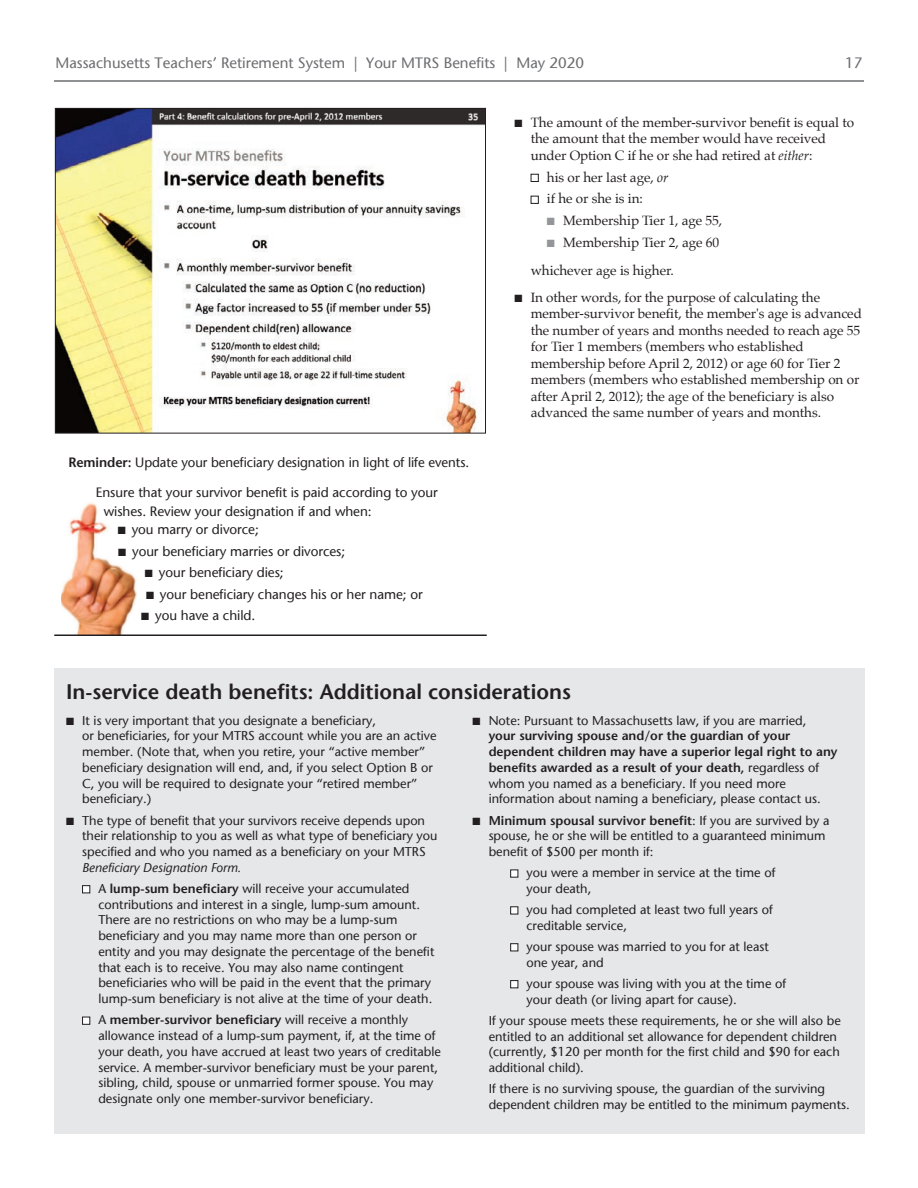
<style>
.page{position:relative;width:918px;height:1188px;background:#fff}
.page>*{position:absolute;margin:0;border:0;box-sizing:border-box;transform-origin:0 0}
.t1{font:600 21px "Stone Sans";color:#231f20}
.t2{font:15px "Stone Sans";color:#6c6d70}
.t3{font:13.5px/16.5px "Palatino";letter-spacing:-.005em;color:#231f20}
.t4{font:13.5px/18.8px "Stone Sans";letter-spacing:-.005em;color:#231f20}
.t5{font:12.75px/15.8px "Stone Sans";color:#231f20}
.s1{font-weight:600}
.s2{font-style:italic}
.s3{color:#fff}
.s4{color:#939598}
</style>
<div class="page">
<hr style="left:54px;top:80px;width:810px;height:2px;background:#6c6d70">
<img style="left:61px;top:503px;width:76px;height:131px">
<div style="left:54px;top:668px;width:810px;height:43px;background:#e6e7e9"></div>
<div style="left:54px;top:709px;width:810px;height:425px;background:#e6e7e9"></div>
<hr style="left:54px;top:634px;width:433px;height:2px;background:#231f20">
<img style="left:57px;top:110px;width:427px;height:322px">
<div style="left:55px;top:108px;width:431px;height:326px;border:1px solid #231f20"></div>
<p class="t2" style="left:55px;top:56px;width:530px">Massachusetts Teachers’ Retirement System | Your MTRS Benefits | May 2020</p>
<p class="t2" style="left:845px;top:56px;width:19px">17</p>
<p class="t4" style="left:68px;top:454px;width:402px"><span class="s1">Reminder:</span> Update your beneficiary designation in light of life events.</p>
<p class="t4" style="left:104px;top:484px;width:336px;text-indent:-8px">Ensure that your survivor benefit is paid according to your wishes. Review your designation if and when:</p>
<p class="t4" style="left:118px;top:521px;width:143px">■ you marry or divorce;</p>
<p class="t4" style="left:118px;top:543px;width:229px">■ your beneficiary marries or divorces;</p>
<p class="t4" style="left:145px;top:564px;width:140px">■ your beneficiary dies;</p>
<p class="t4" style="left:146px;top:586px;width:278px">■ your beneficiary changes his or her name; or</p>
<p class="t4" style="left:141px;top:607px;width:116px">■ you have a child.</p>
<p class="t3" style="left:531px;top:115px;width:325px;text-indent:-16px">■ The amount of the member-survivor benefit is equal to the amount that the member would have received under Option C if he or she had retired at <span class="s2">either</span>:</p>
<p class="t3" style="left:531px;top:170px;width:139px"><span class="s3">■</span> his or her last age, <span class="s2">or</span></p>
<p class="t3" style="left:531px;top:191px;width:114px"><span class="s3">■</span> if he or she is in:</p>
<p class="t3" style="left:547px;top:213px;width:177px"><span class="s4">■</span> Membership Tier 1, age 55,</p>
<p class="t3" style="left:547px;top:235px;width:174px"><span class="s4">■</span> Membership Tier 2, age 60</p>
<p class="t3" style="left:531px;top:263px;width:145px">whichever age is higher.</p>
<p class="t3" style="left:531px;top:290px;width:333px;text-indent:-16px">■ In other words, for the purpose of calculating the member-survivor benefit, the member's age is advanced the number of years and months needed to reach age 55 for Tier 1 members (members who established membership before April 2, 2012) or age 60 for Tier 2 members (members who established membership on or after April 2, 2012); the age of the beneficiary is also advanced the same number of years and months.</p>
<p class="t1" style="left:66px;top:683px;width:507px">In-service death benefits: Additional considerations</p>
<p class="t5" style="left:82px;top:713px;width:356px;text-indent:-16px">■ It is very important that you designate a beneficiary,<br>or beneficiaries, for your MTRS account while you are an active member. (Note that, when you retire, your “active member” beneficiary designation will end, and, if you select Option B or C, you will be required to designate your “retired member” beneficiary.)</p>
<p class="t5" style="left:82px;top:813px;width:357px;text-indent:-16px">■ The type of benefit that your survivors receive depends upon their relationship to you as well as what type of beneficiary you specified and who you named as a beneficiary on your MTRS <span class="s2">Beneficiary Designation Form.</span></p>
<p class="t5" style="left:98px;top:881px;width:338px;text-indent:-16px"><span class="s3">■</span> A <span class="s1">lump-sum beneficiary</span> will receive your accumulated contributions and interest in a single, lump-sum amount.<br>There are no restrictions on who may be a lump-sum beneficiary and you may name more than one person or entity and you may designate the percentage of the benefit that each is to receive. You may also name contingent beneficiaries who will be paid in the event that the primary lump-sum beneficiary is not alive at the time of your death.</p>
<p class="t5" style="left:98px;top:1013px;width:344px;text-indent:-16px"><span class="s3">■</span> A <span class="s1">member-survivor beneficiary</span> will receive a monthly allowance instead of a lump-sum payment, if, at the time of your death, you have accrued at least two years of creditable service. A member-survivor beneficiary must be your parent, sibling, child, spouse or unmarried former spouse. You may designate only one member-survivor beneficiary.</p>
<p class="t5" style="left:489px;top:713px;width:350px;text-indent:-16px">■ Note: Pursuant to Massachusetts law, if you are married,<br><span class="s1">your surviving spouse and/or the guardian of your dependent children may have a superior legal right to any benefits awarded as a result of your death,</span> regardless of whom you named as a beneficiary. If you need more information about naming a beneficiary, please contact us.</p>
<p class="t5" style="left:489px;top:813px;width:342px;text-indent:-16px">■ <span class="s1">Minimum spousal survivor benefit</span>: If you are survived by a spouse, he or she will be entitled to a guaranteed minimum benefit of $500 per month if:</p>
<p class="t5" style="left:527px;top:866px;width:250px;text-indent:-16px"><span class="s3">■</span> you were a member in service at the time of your death,</p>
<p class="t5" style="left:527px;top:903px;width:248px;text-indent:-16px"><span class="s3">■</span> you had completed at least two full years of creditable service,</p>
<p class="t5" style="left:527px;top:939px;width:244px;text-indent:-16px"><span class="s3">■</span> your spouse was married to you for at least one year, and</p>
<p class="t5" style="left:527px;top:976px;width:261px;text-indent:-16px"><span class="s3">■</span> your spouse was living with you at the time of your death (or living apart for cause).</p>
<p class="t5" style="left:489px;top:1013px;width:354px">If your spouse meets these requirements, he or she will also be entitled to an additional set allowance for dependent children (currently, $120 per month for the first child and $90 for each additional child).</p>
<p class="t5" style="left:489px;top:1082px;width:363px">If there is no surviving spouse, the guardian of the surviving dependent children may be entitled to the minimum payments.</p>
</div>
